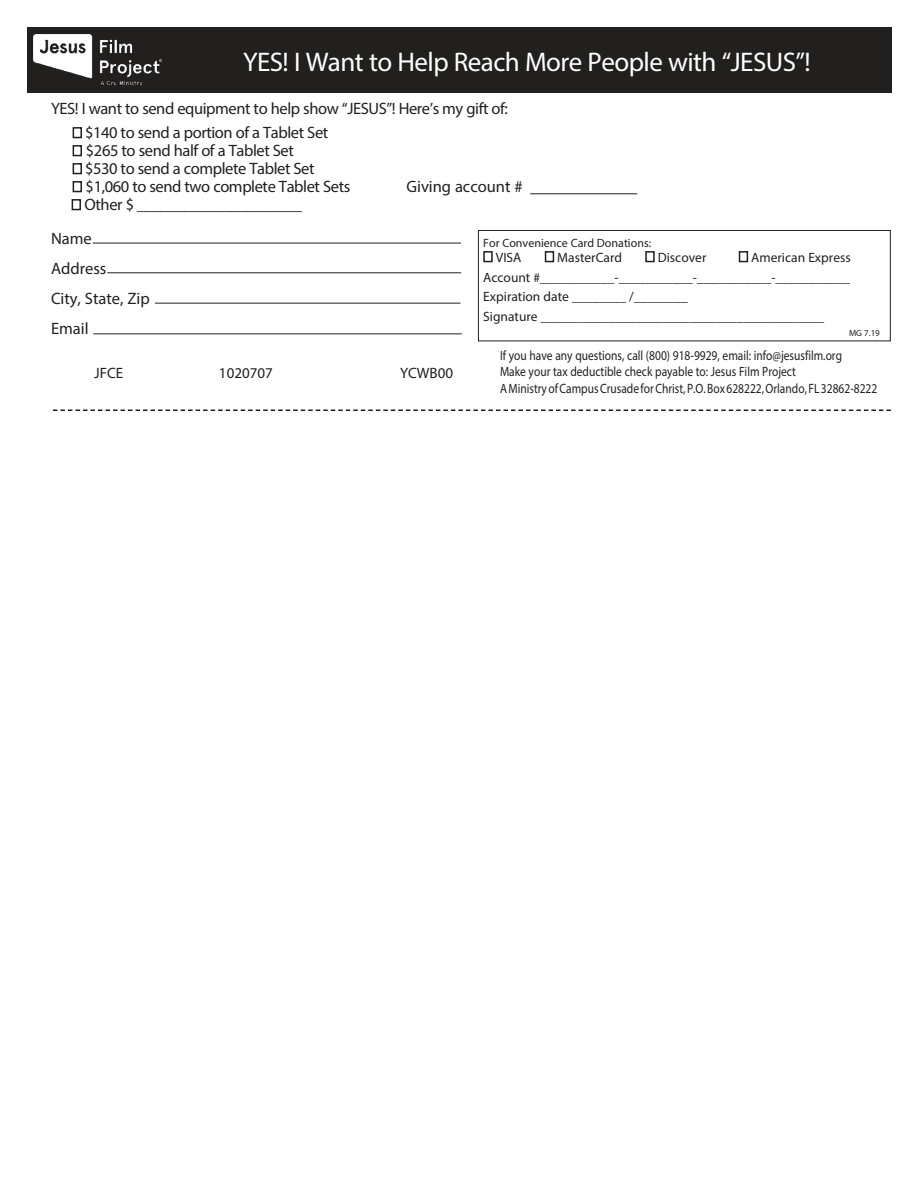
<style>
.page{position:relative;width:918px;height:1188px;background:#fff}
.page>*{position:absolute;margin:0;border:0;box-sizing:border-box;transform-origin:0 0}
.t1{font:27px "Myriad Pro";letter-spacing:-.02em;color:#fff}
.t2{font:16.5px/18px "Myriad Pro";letter-spacing:-.025em;color:#221f1f}
.t3{font:16.5px/30px "Myriad Pro";color:#221f1f}
.t4{font:15px "Myriad Pro";color:#221f1f}
.t5{font:13.5px/16.5px "Myriad Pro";color:#221f1f;scale:.85 1}
.t6{font:13.5px/19.5px "Myriad Pro";color:#221f1f}
.t7{font:12px "Myriad Pro";color:#221f1f}
.t8{font:9px "Myriad Pro";color:#221f1f}
</style>
<div class="page">
<div style="left:27px;top:27px;width:864px;height:66px;background:#221f1f"></div>
<div style="left:483px;top:251px;width:10px;height:11px;border:2px solid #221f1f"></div>
<div style="left:545px;top:251px;width:9px;height:11px;border:2px solid #221f1f"></div>
<div style="left:645px;top:251px;width:10px;height:11px;border:2px solid #221f1f"></div>
<div style="left:739px;top:251px;width:9px;height:11px;border:2px solid #221f1f"></div>
<div style="left:478px;top:230px;width:413px;height:111px;border:1px solid #221f1f"></div>
<svg style="left:53px;top:409px;width:838px;height:2px"></svg>
<hr style="left:93px;top:243px;width:368px;height:1px;background:#221f1f">
<hr style="left:107px;top:273px;width:354px;height:1px;background:#221f1f">
<hr style="left:155px;top:303px;width:306px;height:1px;background:#221f1f">
<hr style="left:93px;top:334px;width:369px;height:1px;background:#221f1f">
<hr style="left:530px;top:194px;width:107px;height:1px;background:#221f1f">
<div style="left:73px;top:127px;width:9px;height:11px;border:2px solid #221f1f"></div>
<div style="left:73px;top:145px;width:9px;height:11px;border:2px solid #221f1f"></div>
<div style="left:73px;top:163px;width:9px;height:11px;border:2px solid #221f1f"></div>
<div style="left:73px;top:181px;width:9px;height:11px;border:2px solid #221f1f"></div>
<div style="left:72px;top:199px;width:9px;height:11px;border:2px solid #221f1f"></div>
<img style="left:34px;top:35px;width:128px;height:50px">
<h1 class="t1" style="left:243px;top:51px;width:569px">YES! I Want to Help Reach More People with “JESUS”!</h1>
<p class="t2" style="left:85px;top:98px;width:425px;line-height:24px;text-indent:-34px">YES! I want to send equipment to help show “JESUS”! Here’s my gift of: $140 to send a portion of a Tablet Set</p>
<p class="t2" style="left:85px;top:143px;width:267px">$265 to send half of a Tablet Set<br>$530 to send a complete Tablet Set $1,060 to send two complete Tablet Sets</p>
<p class="t3" style="left:406px;top:173px;width:118px">Giving account #</p>
<p class="t2" style="left:85px;top:197px;width:219px">Other $ _____________________</p>
<p class="t3" style="left:51px;top:225px;width:100px">Name<br>Address<br>City, State, Zip<br>Email</p>
<p class="t4" style="left:94px;top:367px;width:30px">JFCE</p>
<p class="t4" style="left:219px;top:367px;width:55px">1020707</p>
<p class="t4" style="left:400px;top:367px;width:55px">YCWB00</p>
<p class="t7" style="left:483px;top:238px;width:169px">For Convenience Card Donations:</p>
<p class="t6" style="left:496px;top:249px;width:27px">VISA</p>
<p class="t6" style="left:557px;top:249px;width:66px">MasterCard</p>
<p class="t6" style="left:658px;top:249px;width:50px">Discover</p>
<p class="t6" style="left:483px;top:249px;width:369px;text-indent:268px">American Express Account #___________-___________-___________-___________ Expiration date ________ /________<br>Signature __________________________________________</p>
<p class="t8" style="left:849px;top:329px;width:32px">MG 7.19</p>
<p class="t5" style="left:500px;top:348px;width:445px">If you have any questions, call (800) 918-9929, email: info@jesusfilm.org<br>Make your tax deductible check payable to: Jesus Film Project<br>A Ministry of Campus Crusade for Christ, P.O. Box 628222, Orlando, FL 32862-8222</p>
</div>
